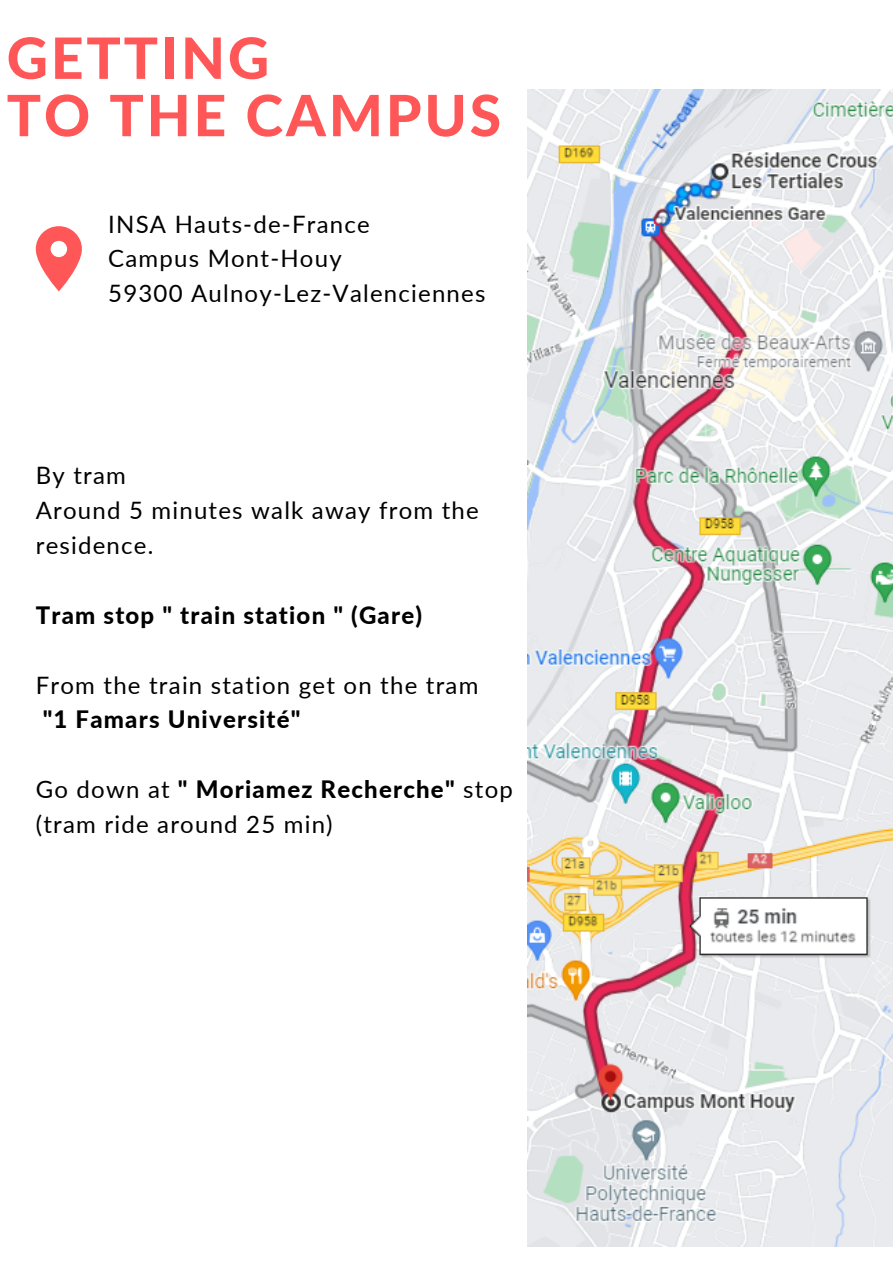
<style>
.page{position:relative;width:893px;height:1264px;background:#fff}
.page>*{position:absolute;margin:0;border:0;box-sizing:border-box;transform-origin:0 0}
.t1{font:800 57px/57.3px "Lato";letter-spacing:.05em;color:#ff5757}
.t2{font:24px/34.8px "Lato";letter-spacing:.05em;color:#000}
.t3{font:800 24px "Lato";letter-spacing:.05em;color:#000}
.s1{font-weight:800}
</style>
<div class="page">
<img style="left:527px;top:89px;width:365px;height:1157px">
<svg style="left:36px;top:226px;width:46px;height:65px"></svg>
<h1 class="t1" style="left:7px;top:28px;width:496px">GETTING<br>TO THE CAMPUS</h1>
<p class="t2" style="left:108px;top:206px;width:378px">INSA Hauts-de-France<br>Campus Mont-Houy<br>59300 Aulnoy-Lez-Valenciennes</p>
<p class="t2" style="left:36px;top:457px;width:444px">By tram<br>Around 5 minutes walk away from the residence.</p>
<p class="t3" style="left:36px;top:600px;width:388px">Tram stop " train station " (Gare)</p>
<p class="t2" style="left:36px;top:667px;width:444px">From the train station get on the tram</p>
<p class="t3" style="left:43px;top:704px;width:259px">"1 Famars Université"</p>
<p class="t2" style="left:36px;top:771px;width:478px">Go down at <span class="s1">" Moriamez Recherche"</span> stop (tram ride around 25 min)</p>
</div>
